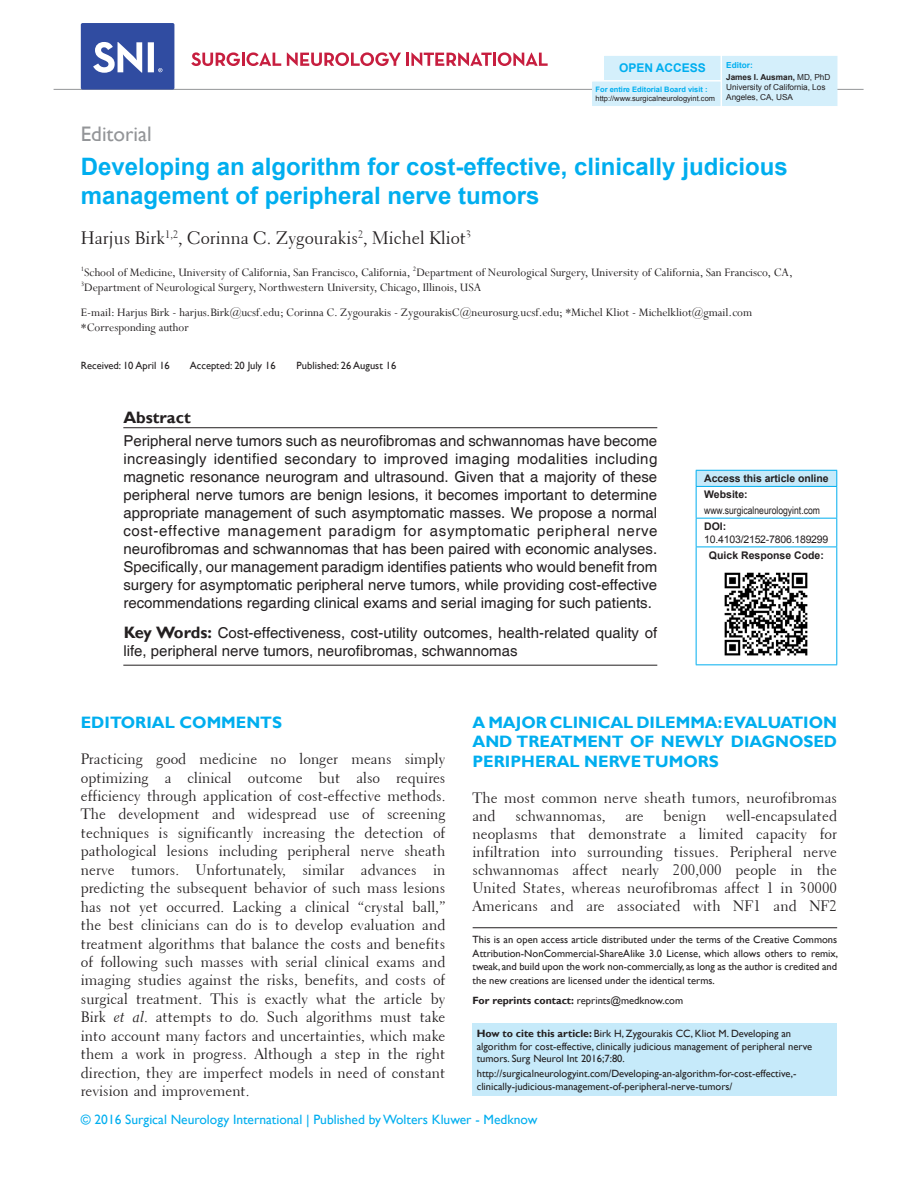
<style>
.page{position:relative;width:918px;height:1188px;background:#fff}
.page>*{position:absolute;margin:0;border:0;box-sizing:border-box;transform-origin:0 0}
.AT{font:700 24px/28.8px "Arial";color:#00aeef}
.AH{font:21px "Gill Sans";color:#939598}
.AU{font:18px "Transitional 521 BT Roman A";color:#231f20}
.t1{font:700 16.5px/19.8px "Gill Sans";color:#00aeef;text-align:justify}
.ABSH{font:700 16.5px "Gill Sans";color:#231f20}
.TX{font:15px/18.5px "Transitional 521 BT Roman A";color:#231f20;text-align:justify}
.ABS{font:15px/18px "Helvetica";color:#231f20;text-align:justify}
.KWD{font:15px/18px "Helvetica";color:#231f20}
.t2{font:13.5px "Gill Sans";color:#00aeef}
.AFF{font:12.75px/15px "Perpetua";color:#231f20}
.ADD{font:12.75px/15px "Perpetua";color:#231f20}
.t3{font:700 12px "Arial";color:#00aeef}
.OS{font:10.5px/13.5px "Gill Sans";color:#231f20;text-align:justify}
.Published{font:10.5px/12.6px "Gill Sans";color:#231f20}
.HIS{font:10.5px "Gill Sans";color:#231f20}
.AAO{font:700 10.5px "Arial";letter-spacing:-.005em;color:#231f20}
.WEB{font:10.5px "Arial Narrow";color:#231f20}
.WEB-2{font:10.5px/12.6px "Arial";letter-spacing:-.02em;color:#231f20}
.WEB-3{font:700 10.5px "Arial";color:#231f20}
.t4{font:8.25px/9.9px "Arial";letter-spacing:-.005em;color:#231f20}
.t5{font:700 8.25px/12px "Arial";letter-spacing:-.005em;color:#231f20}
.t6{font:7.5px "Arial";color:#231f20}
.t7{font:700 7.5px "Arial";color:#00aeef}
.s1{color:#00aeef}
.s2{font-weight:400}
.s3{font-family:"Gill Sans";font-weight:700;font-size:16.5px}
.s4{font-weight:700}
.s5{font-family:"Transitional 521 BT Cursive A"}
</style>
<div class="page">
<hr style="left:54px;top:89px;width:810px;height:1px;background:#939598">
<div style="left:723px;top:56px;width:114px;height:50px;background:#d4effb"></div>
<div style="left:605px;top:56px;width:115px;height:24px;background:#d4effb"></div>
<div style="left:593px;top:82px;width:127px;height:24px;background:#d4effb"></div>
<div style="left:81px;top:23px;width:93px;height:67px;background:#304ca1;border-radius:2px"></div>
<svg style="left:191px;top:52px;width:90px;height:14px"></svg>
<svg style="left:287px;top:52px;width:261px;height:14px"></svg>
<svg style="left:93px;top:42px;width:69px;height:31px"></svg>
<hr style="left:123px;top:427px;width:534px;height:1px;background:#231f20">
<hr style="left:123px;top:665px;width:534px;height:1px;background:#231f20">
<div style="left:696px;top:470px;width:141px;height:16px;background:#c6eafa"></div>
<svg style="left:696px;top:471px;width:1px;height:15px"></svg>
<svg style="left:836px;top:471px;width:1px;height:15px"></svg>
<hr style="left:696px;top:470px;width:141px;height:1px;background:#00aeef">
<hr style="left:696px;top:487px;width:1px;height:31px;background:#00aeef">
<hr style="left:836px;top:487px;width:1px;height:31px;background:#00aeef">
<hr style="left:696px;top:486px;width:141px;height:1px;background:#00aeef">
<svg style="left:696px;top:519px;width:1px;height:28px"></svg>
<svg style="left:836px;top:519px;width:1px;height:28px"></svg>
<hr style="left:696px;top:518px;width:141px;height:1px;background:#00aeef">
<hr style="left:696px;top:547px;width:1px;height:117px;background:#00aeef">
<hr style="left:836px;top:547px;width:1px;height:117px;background:#00aeef">
<hr style="left:696px;top:547px;width:141px;height:1px;background:#00aeef">
<hr style="left:696px;top:664px;width:141px;height:1px;background:#00aeef">
<img style="left:724px;top:572px;width:84px;height:84px">
<div style="left:472px;top:1023px;width:365px;height:73px;background:#c6eafa"></div>
<hr style="left:473px;top:927px;width:364px;height:1px;background:#231f20">
<p class="t3" style="left:619px;top:60px;width:88px">OPEN ACCESS</p>
<p class="t7" style="left:596px;top:84px;width:114px">For entire Editorial Board visit :</p>
<p class="t6" style="left:596px;top:93px;width:121px">http://www.surgicalneurologyint.com</p>
<p class="t5" style="left:726px;top:60px;width:106px"><span class="s1">Editor:<br></span>James I. Ausman, <span class="s2">MD, PhD</span></p>
<p class="t4" style="left:726px;top:82px;width:101px">University of California, Los<br>Angeles, CA, USA</p>
<p class="AH" style="left:81px;top:122px;width:72px">Editorial</p>
<p class="AT" style="left:81px;top:153px;width:708px">Developing an algorithm for cost‑effective, clinically judicious management of peripheral nerve tumors</p>
<p class="AU" style="left:81px;top:226px;width:392px">Harjus Birk<sup>1,2</sup>, Corinna C. Zygourakis<sup>2</sup>, Michel Kliot<sup>3</sup></p>
<p class="AFF" style="left:81px;top:264px;width:714px"><sup>1</sup>School of Medicine, University of California, San Francisco, California, <sup>2</sup>Department of Neurological Surgery, University of California, San Francisco, CA,<br><sup>3</sup>Department of Neurological Surgery, Northwestern University, Chicago, Illinois, USA</p>
<p class="ADD" style="left:81px;top:305px;width:673px">E‑mail: Harjus Birk ‑ harjus.Birk@ucsf.edu; Corinna C. Zygourakis ‑ ZygourakisC@neurosurg.ucsf.edu; *Michel Kliot ‑ Michelkliot@gmail.com *Corresponding author</p>
<p class="HIS" style="left:81px;top:360px;width:91px">Received: 10 April 16</p>
<p class="HIS" style="left:190px;top:360px;width:87px">Accepted: 20 July 16</p>
<p class="HIS" style="left:297px;top:360px;width:101px">Published: 26 August 16</p>
<p class="ABSH" style="left:123px;top:408px;width:69px">Abstract</p>
<p class="ABS" style="left:123px;top:432px;width:536px">Peripheral nerve tumors such as neurofibromas and schwannomas have become increasingly identified secondary to improved imaging modalities including magnetic resonance neurogram and ultrasound. Given that a majority of these peripheral nerve tumors are benign lesions, it becomes important to determine appropriate management of such asymptomatic masses. We propose a normal cost-effective management paradigm for asymptomatic peripheral nerve neurofibromas and schwannomas that has been paired with economic analyses.<br>Specifically, our management paradigm identifies patients who would benefit from surgery for asymptomatic peripheral nerve tumors, while providing cost-effective recommendations regarding clinical exams and serial imaging for such patients.</p>
<p class="KWD" style="left:123px;top:625px;width:535px"><span class="s3">Key Words:</span> Cost‑effectiveness, cost‑utility outcomes, health‑related quality of life, peripheral nerve tumors, neurofibromas, schwannomas</p>
<p class="AAO" style="left:704px;top:472px;width:126px">Access this article online</p>
<p class="WEB-3" style="left:704px;top:488px;width:45px">Website:</p>
<p class="WEB" style="left:704px;top:503px;width:117px">www.surgicalneurologyint.com</p>
<p class="WEB-2" style="left:704px;top:520px;width:126px"><span class="s4">DOI:<br></span>10.4103/2152-7806.189299</p>
<p class="AAO" style="left:709px;top:548px;width:116px">Quick Response Code:</p>
<h1 class="t1" style="left:81px;top:713px;width:203px">EDITORIAL COMMENTS</h1>
<p class="TX" style="left:81px;top:750px;width:366px">Practicing good medicine no longer means simply optimizing a clinical outcome but also requires efficiency through application of cost‑effective methods.<br>The development and widespread use of screening techniques is significantly increasing the detection of pathological lesions including peripheral nerve sheath nerve tumors. Unfortunately, similar advances in predicting the subsequent behavior of such mass lesions has not yet occurred. Lacking a clinical “crystal ball,” the best clinicians can do is to develop evaluation and treatment algorithms that balance the costs and benefits of following such masses with serial clinical exams and imaging studies against the risks, benefits, and costs of surgical treatment. This is exactly what the article by Birk <span class="s5">et al</span>. attempts to do. Such algorithms must take into account many factors and uncertainties, which make them a work in progress. Although a step in the right direction, they are imperfect models in need of constant revision and improvement.</p>
<h1 class="t1" style="left:472px;top:713px;width:366px">A MAJOR CLINICAL DILEMMA: EVALUATION AND TREATMENT OF NEWLY DIAGNOSED PERIPHERAL NERVE TUMORS</h1>
<p class="TX" style="left:472px;top:789px;width:366px;line-height:18px">The most common nerve sheath tumors, neurofibromas and</p>
<p class="TX" style="left:472px;top:807px;width:366px;line-height:18px;text-indent:254px">well‑encapsulated neoplasms that demonstrate a limited capacity for infiltration into surrounding tissues. Peripheral nerve schwannomas affect nearly 200,000 people in the United States, whereas neurofibromas affect 1 in 30000<br>Americans and are associated with NF1 and NF2</p>
<p class="TX" style="left:515px;top:807px;width:92px">schwannomas,</p>
<p class="TX" style="left:625px;top:807px;width:20px">are</p>
<p class="TX" style="left:664px;top:807px;width:44px">benign</p>
<p class="OS" style="left:473px;top:933px;width:367px">This is an open access article distributed under the terms of the Creative Commons Attribution‑NonCommercial‑ShareAlike 3.0 License, which allows others to remix, tweak, and build upon the work non‑commercially, as long as the author is credited and the new creations are licensed under the identical terms.</p>
<p class="OS" style="left:473px;top:994px;width:212px"><span class="s4">For reprints contact:</span> reprints@medknow.com</p>
<p class="Published" style="left:477px;top:1027px;width:337px"><span class="s4">How to cite this article:</span> Birk H, Zygourakis CC, Kliot M. Developing an algorithm for cost-effective, clinically judicious management of peripheral nerve tumors. Surg Neurol Int 2016;7:80.</p>
<p class="Published" style="left:477px;top:1067px;width:321px">http://surgicalneurologyint.com/Developing-an-algorithm-for-cost-effective,- clinically-judicious-management-of-peripheral-nerve-tumors/</p>
<p class="t2" style="left:81px;top:1112px;width:458px">© 2016 Surgical Neurology International | Published by Wolters Kluwer ‑ Medknow</p>
</div>
